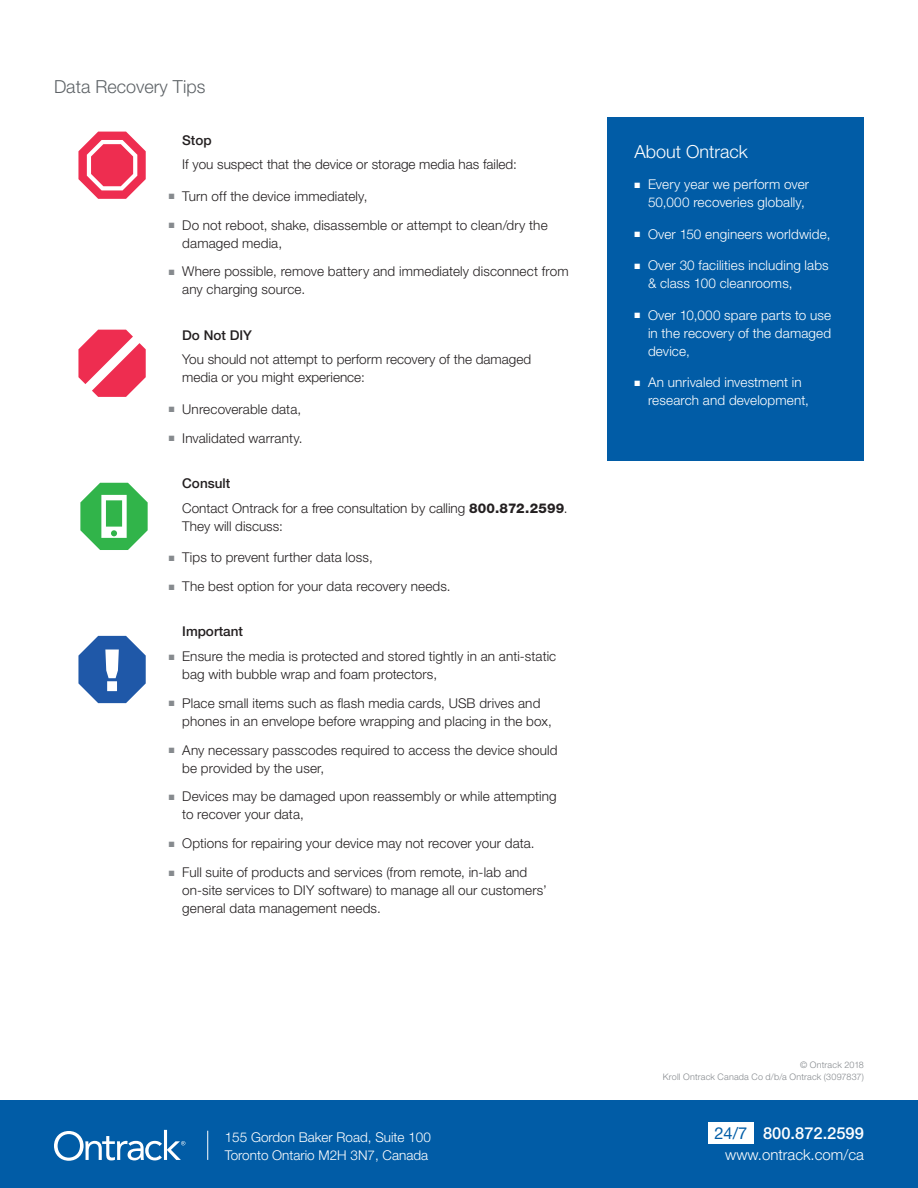
<style>
.page{position:relative;width:918px;height:1188px;background:#fff}
.page>*{position:absolute;margin:0;border:0;box-sizing:border-box;transform-origin:0 0}
.t1{font:300 18px "Helvetica Neue LT Std";color:#5e6367}
.t2{font:300 18px "Helvetica Neue LT Std";color:#fff}
.t3{font:500 16.5px "Helvetica Neue LT Std";color:#fff}
.t4{font:300 15px "Helvetica Neue LT Std";color:#fff}
.t5{font:300 13.5px/18px "Helvetica Neue LT Std";letter-spacing:.01em;color:#231f20}
.t6{font:300 13.5px/18px "Helvetica Neue LT Std";letter-spacing:.01em;color:#fff}
.t7{font:500 13.5px "Helvetica Neue LT Std";color:#231f20}
.t8{font:300 9px/12px "Helvetica Neue LT Std";letter-spacing:.02em;color:#868a8e;text-align:right}
.s1{font-weight:500}
.s2{font-weight:800}
.s3{font-weight:400;color:#015da7}
</style>
<div class="page">
<div style="left:0;top:1100px;width:918px;height:88px;background:#015ca6"></div>
<div style="left:708px;top:1122px;width:46px;height:21px;background:#fff"></div>
<svg style="left:207px;top:1131px;width:1px;height:29px"></svg>
<svg style="left:54px;top:1130px;width:131px;height:31px"></svg>
<div style="left:608px;top:118px;width:256px;height:343px;background:#015ca6"></div>
<svg style="left:78px;top:132px;width:68px;height:67px"></svg>
<svg style="left:78px;top:330px;width:68px;height:67px"></svg>
<svg style="left:80px;top:483px;width:68px;height:67px"></svg>
<svg style="left:78px;top:636px;width:68px;height:67px"></svg>
<h1 class="t1" style="left:54px;top:75px;width:153px">Data Recovery Tips</h1>
<p class="t7" style="left:182px;top:132px;width:31px">Stop</p>
<p class="t5" style="left:182px;top:155px;width:336px">If you suspect that the device or storage media has failed:</p>
<p class="t5" style="left:182px;top:181px;width:367px;line-height:28.8px">Turn off the device immediately,<br>Do not reboot, shake, disassemble or attempt to clean/dry the</p>
<p class="t5" style="left:182px;top:228px;width:388px;line-height:28.8px">damaged media,<br>Where possible, remove battery and immediately disconnect from</p>
<p class="t5" style="left:182px;top:280px;width:124px">any charging source.</p>
<p class="t7" style="left:182px;top:327px;width:71px">Do Not DIY</p>
<p class="t5" style="left:182px;top:350px;width:350px">You should not attempt to perform recovery of the damaged media or you might experience:</p>
<p class="t5" style="left:182px;top:394px;width:122px;line-height:28.8px">Unrecoverable data,<br>Invalidated warranty.</p>
<p class="t5" style="left:182px;top:470px;width:387px;line-height:24.8px"><span class="s1">Consult<br></span>Contact Ontrack for a free consultation by calling <span class="s2">800.872.2599</span>.</p>
<p class="t5" style="left:182px;top:517px;width:102px">They will discuss:</p>
<p class="t5" style="left:182px;top:543px;width:270px;line-height:28.8px">Tips to prevent further data loss,<br>The best option for your data recovery needs.</p>
<p class="t7" style="left:182px;top:623px;width:62px">Important</p>
<p class="t5" style="left:182px;top:647px;width:376px">Ensure the media is protected and stored tightly in an anti-static bag with bubble wrap and foam protectors,</p>
<p class="t5" style="left:182px;top:694px;width:371px">Place small items such as flash media cards, USB drives and phones in an envelope before wrapping and placing in the box,</p>
<p class="t5" style="left:182px;top:741px;width:377px">Any necessary passcodes required to access the device should be provided by the user,</p>
<p class="t5" style="left:182px;top:787px;width:376px">Devices may be damaged upon reassembly or while attempting to recover your data,</p>
<p class="t5" style="left:182px;top:829px;width:354px;line-height:28.8px">Options for repairing your device may not recover your data.<br>Full suite of products and services (from remote, in-lab and</p>
<p class="t5" style="left:182px;top:881px;width:366px">on-site services to DIY software) to manage all our customers’ general data management needs.</p>
<p class="t6" style="left:225px;top:1128px;width:208px">155 Gordon Baker Road, Suite 100<br>Toronto Ontario M2H 3N7, Canada</p>
<h1 class="t2" style="left:634px;top:140px;width:115px">About Ontrack</h1>
<p class="t6" style="left:648px;top:175px;width:163px">Every year we perform over<br>50,000 recoveries globally,</p>
<p class="t6" style="left:648px;top:224px;width:184px">Over 150 engineers worldwide,</p>
<p class="t6" style="left:648px;top:256px;width:182px">Over 30 facilities including labs &amp; class 100 cleanrooms,</p>
<p class="t6" style="left:648px;top:305px;width:185px;text-align:justify">Over 10,000 spare parts to use in the recovery of the damaged device,</p>
<p class="t6" style="left:648px;top:373px;width:162px">An unrivaled investment in research and development,</p>
<p class="t8" style="left:663px;top:1059px;width:203px">© Ontrack 2018<br>Kroll Ontrack Canada Co d/b/a Ontrack (3097837)</p>
<p class="t3" style="left:714px;top:1123px;width:151px"><span class="s3">24/7</span> 800.872.2599</p>
<p class="t4" style="left:725px;top:1145px;width:140px">www.ontrack.com/ca</p>
</div>
